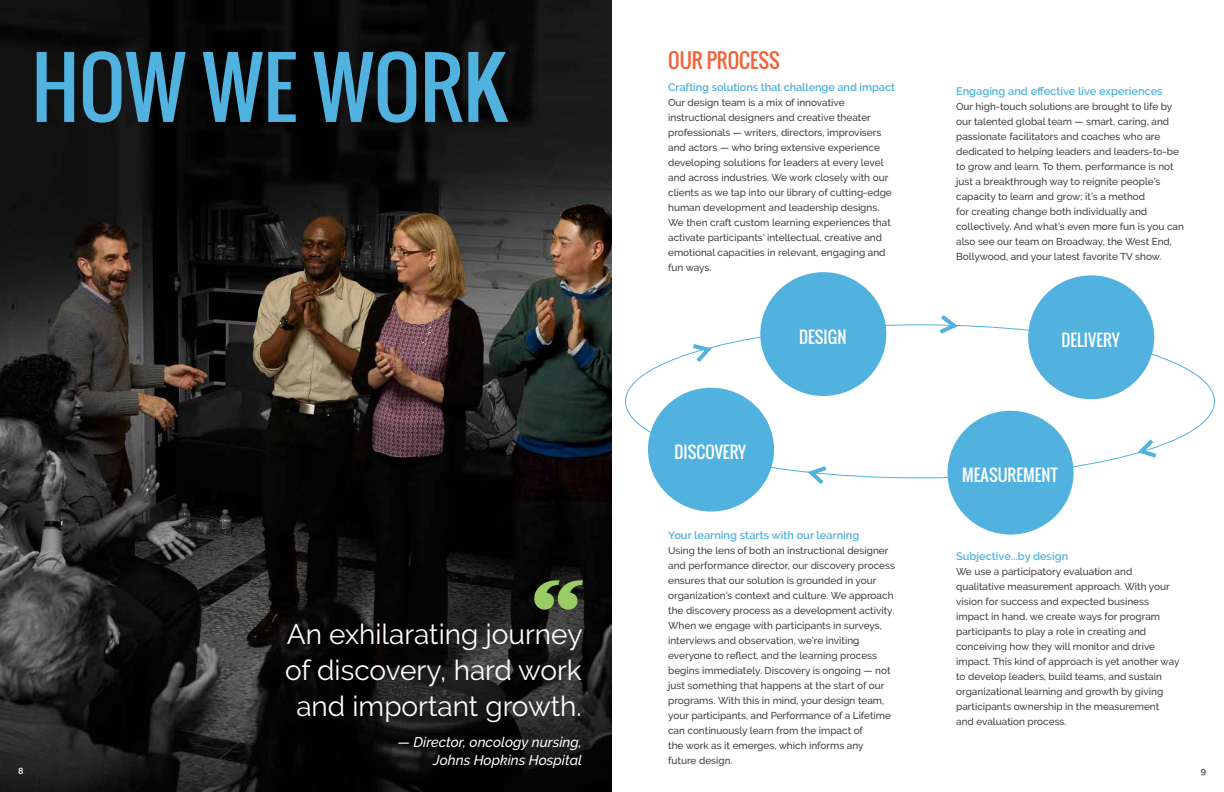
<style>
.page{position:relative;width:1224px;height:792px;background:#fff}
.page>*{position:absolute;margin:0;border:0;box-sizing:border-box;transform-origin:0 0}
.t1{font:80px "Oswald";color:#51b1df}
.t2{font:28px/36px "Raleway";color:#fff;text-align:center}
.t3{font:20px "Oswald";color:#f26337}
.t4{font:16.2px "Oswald";color:#fff}
.t5{font:italic 500 14px/18px "Raleway";color:#fff;text-align:right}
.t6{font:600 11px "Raleway";color:#51b1df}
.t7{font:500 10px/15px "Raleway";color:#414042}
.t8{font:600 9px "Raleway";color:#fff}
.t9{font:600 9px "Raleway";color:#414042}
</style>
<div class="page">
<img style="left:0;top:0;width:612px;height:792px">
<svg style="left:534px;top:580px;width:49px;height:30px"></svg>
<div style="left:948px;top:411px;width:126px;height:124px;background:#51b1df;border-radius:50%"></div>
<div style="left:760px;top:272px;width:126px;height:124px;background:#51b1df;border-radius:50%"></div>
<div style="left:648px;top:388px;width:126px;height:124px;background:#51b1df;border-radius:50%"></div>
<div style="left:1028px;top:275px;width:126px;height:124px;background:#51b1df;border-radius:50%"></div>
<svg style="left:689px;top:344px;width:27px;height:18px"></svg>
<svg style="left:804px;top:466px;width:27px;height:19px"></svg>
<svg style="left:935px;top:315px;width:27px;height:19px"></svg>
<svg style="left:1134px;top:439px;width:27px;height:19px"></svg>
<h1 class="t1" style="left:32px;top:27px;width:477px">HOW WE WORK</h1>
<h3 class="t3" style="left:668px;top:45px;width:113px">OUR PROCESS</h3>
<p class="t6" style="left:668px;top:81px;width:228px">Crafting solutions that challenge and impact</p>
<p class="t7" style="left:668px;top:95px;width:225px">Our design team is a mix of innovative instructional designers and creative theater professionals — writers, directors, improvisers and actors — who bring extensive experience developing solutions for leaders at every level and across industries. We work closely with our clients as we tap into our library of cutting-edge human development and leadership designs.<br>We then craft custom learning experiences that activate participants’ intellectual, creative and emotional capacities in relevant, engaging and fun ways.</p>
<h3 class="t4" style="left:675px;top:440px;width:73px">DISCOVERY</h3>
<h3 class="t4" style="left:799px;top:325px;width:49px">DESIGN</h3>
<p class="t6" style="left:956px;top:84px;width:208px">Engaging and effective live experiences</p>
<p class="t7" style="left:956px;top:99px;width:229px">Our high-touch solutions are brought to life by our talented global team — smart, caring, and passionate facilitators and coaches who are dedicated to helping leaders and leaders-to-be to grow and learn. To them, performance is not just a breakthrough way to reignite people’s capacity to learn and grow; it’s a method<br>for creating change both individually and collectively. And what’s even more fun is you can also see our team on Broadway, the West End, Bollywood, and your latest favorite TV show.</p>
<h3 class="t4" style="left:1062px;top:328px;width:60px">DELIVERY</h3>
<h3 class="t4" style="left:962px;top:463px;width:97px">MEASUREMENT</h3>
<p class="t6" style="left:668px;top:529px;width:193px">Your learning starts with our learning</p>
<p class="t7" style="left:668px;top:543px;width:228px">Using the lens of both an instructional designer and performance director, our discovery process ensures that our solution is grounded in your organization’s context and culture. We approach the discovery process as a development activity.<br>When we engage with participants in surveys, interviews and observation, we’re inviting everyone to reflect, and the learning process begins immediately. Discovery is ongoing — not just something that happens at the start of our programs. With this in mind, your design team, your participants, and Performance of a Lifetime can continuously learn from the impact of<br>the work as it emerges, which informs any<br>future design.</p>
<p class="t6" style="left:956px;top:550px;width:114px">Subjective...by design</p>
<p class="t7" style="left:956px;top:564px;width:225px">We use a participatory evaluation and qualitative measurement approach. With your vision for success and expected business impact in hand, we create ways for program participants to play a role in creating and conceiving how they will monitor and drive impact. This kind of approach is yet another way to develop leaders, build teams, and sustain organizational learning and growth by giving participants ownership in the measurement and evaluation process.</p>
<h2 class="t2" style="left:285px;top:616px;width:299px">An exhilarating journey of discovery, hard work and important growth.</h2>
<h3 class="t5" style="left:398px;top:733px;width:186px">— Director, oncology nursing,<br>Johns Hopkins Hospital</h3>
<p class="t8" style="left:18px;top:766px;width:7px">8</p>
<p class="t9" style="left:1201px;top:766px;width:7px">9</p>
</div>
